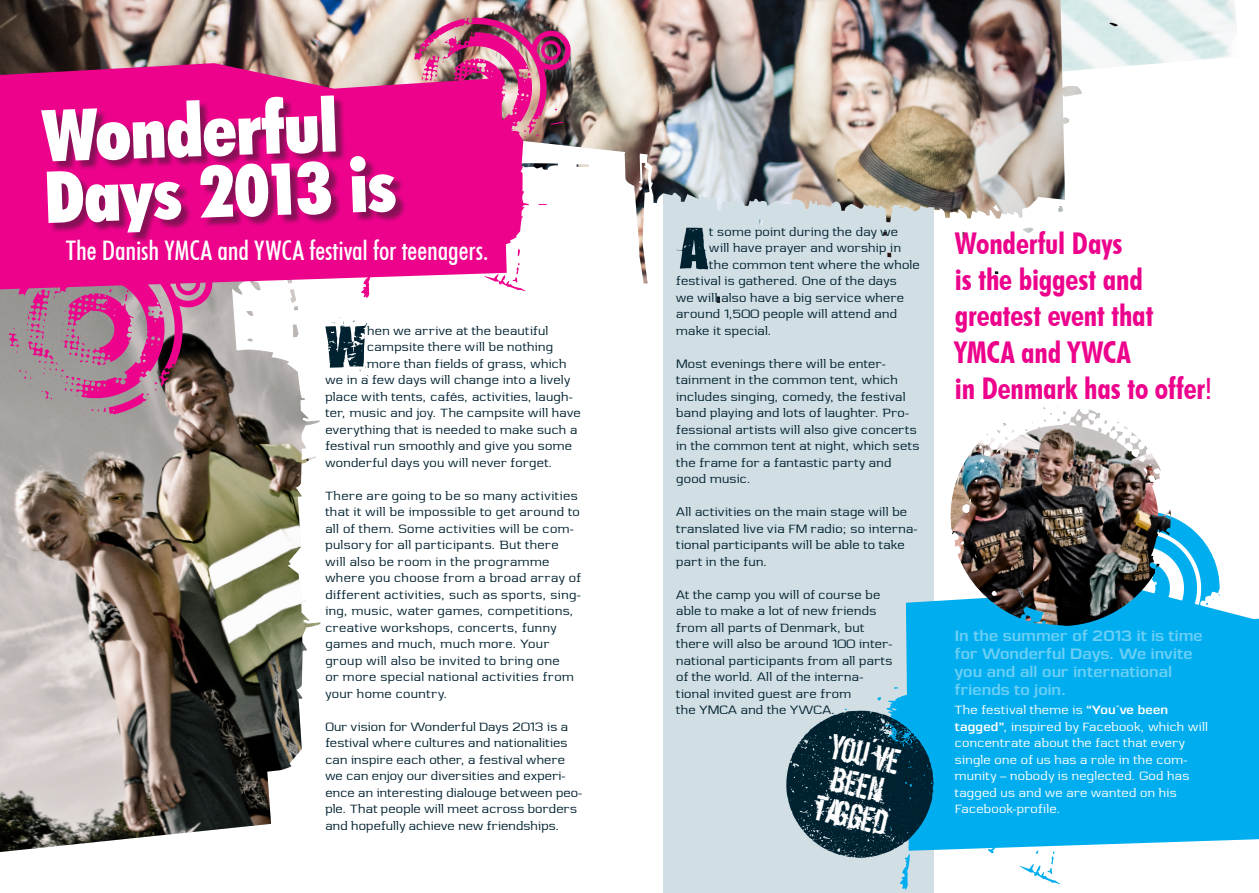
<style>
.page{position:relative;width:1259px;height:893px;background:#fff}
.page>*{position:absolute;margin:0;border:0;box-sizing:border-box;transform-origin:0 0}
.No_Spacing{font:900 condensed 72px/61.5px "Futura BT";color:#fff}
.No_Spacing-2{font:50.7px "trashedkaz";color:#00212f}
.Normal__Web{font:50.7px "trashedkaz";color:#00212f}
.t1{font:39px/31.5px "Dirty Ego";color:#fff}
.Normal__Web-2{font:700 condensed 30px/36px "Futura BT";letter-spacing:-.005em;color:#ed028c}
.No_Spacing-3{font:500 condensed 27px "Futura BT";letter-spacing:-.005em;color:#fff}
.Normal__Web-3{font:700 15px/18px "KFU Mog KFUK";letter-spacing:.005em;color:#6bcff6}
.Normal__Web-4{font:12px/16.5px "KFU Mog KFUK";letter-spacing:.025em;color:#00212f}
.No_Spacing-4{font:12px "KFU Mog KFUK";letter-spacing:.025em;color:#00212f}
.Normal__Web-5{font:12px/16.5px "KFU Mog KFUK";letter-spacing:.02em;color:#fff}
.s1{font-family:"KFU Mog KFUK";font-weight:400;font-stretch:normal}
.s2{font-weight:700}
</style>
<div class="page">
<div style="left:663px;top:106px;width:270px;height:787px;background:#d1dee4"></div>
<svg style="left:1171px;top:516px;width:49px;height:73px"></svg>
<img style="left:0;top:323px;width:321px;height:529px">
<img style="left:0;top:0;width:1117px;height:283px">
<svg style="left:9px;top:323px;width:205px;height:91px;background:#a27087"></svg>
<img style="left:406px;top:16px;width:166px;height:140px">
<svg style="left:0;top:63px;width:563px;height:260px;fill:#ed028c"></svg>
<svg style="left:845px;top:589px;width:414px;height:300px;fill:#00aeef"></svg>
<div style="left:43px;top:97px;width:363px;height:146px;background:#231f20;opacity:.5"></div>
<img style="left:949px;top:406px;width:222px;height:220px">
<svg style="left:786px;top:710px;width:148px;height:148px;background:#214d5f"></svg>
<p class="No_Spacing" style="left:41px;top:105px;width:353px;rotate:-2deg">Wonderful<br>Days 2013 is</p>
<p class="No_Spacing-3" style="left:66px;top:234px;width:424px">The Danish YMCA and YWCA festival for teenagers.</p>
<p class="No_Spacing-2" style="left:324px;top:315px;width:45px">W</p>
<p class="No_Spacing-4" style="left:367px;top:324px;width:183px">hen we arrive at the beautiful</p>
<p class="No_Spacing-4" style="left:367px;top:340px;width:187px">campsite there will be nothing</p>
<p class="No_Spacing-4" style="left:367px;top:357px;width:201px">more than fields of grass, which</p>
<p class="No_Spacing-4" style="left:325px;top:373px;width:246px">we in a few days will change into a lively</p>
<p class="No_Spacing-4" style="left:325px;top:390px;width:248px">place with tents, cafés, activities, laugh-</p>
<p class="No_Spacing-4" style="left:325px;top:406px;width:257px">ter, music and joy. The campsite will have</p>
<p class="No_Spacing-4" style="left:325px;top:423px;width:253px">everything that is needed to make such a</p>
<p class="No_Spacing-4" style="left:325px;top:439px;width:248px">festival run smoothly and give you some</p>
<p class="No_Spacing-4" style="left:325px;top:456px;width:229px">wonderful days you will never forget.</p>
<p class="Normal__Web-4" style="left:325px;top:487px;width:257px">There are going to be so many activities that it will be impossible to get around to all of them. Some activities will be com&shy;pulsory for all participants. But there will also be room in the programme where you choose from a broad array of different activities, such as sports, sing&shy;ing, music, water games, competitions, creative workshops, concerts, funny games and much, much more. Your group will also be invited to bring one<br>or more special national activities from your home country.</p>
<p class="Normal__Web-4" style="left:325px;top:718px;width:258px">Our vision for Wonderful Days 2013 is a festival where cultures and nationalities can inspire each other, a festival where we can enjoy our diversities and experi&shy;ence an interesting dialouge between peo&shy;ple. That people will meet across borders and hopefully achieve new friendships.</p>
<p class="Normal__Web" style="left:677px;top:216px;width:33px">A</p>
<p class="Normal__Web-4" style="left:709px;top:223px;width:190px">t some point during the day we</p>
<p class="Normal__Web-4" style="left:709px;top:240px;width:193px">will have prayer and worship in</p>
<p class="Normal__Web-4" style="left:709px;top:256px;width:212px">the common tent where the whole</p>
<p class="Normal__Web-4" style="left:676px;top:273px;width:222px">festival is gathered. One of the days</p>
<p class="Normal__Web-4" style="left:676px;top:289px;width:229px">we will also have a big service where</p>
<p class="Normal__Web-4" style="left:676px;top:306px;width:222px">around 1,500 people will attend and</p>
<p class="Normal__Web-4" style="left:676px;top:322px;width:97px">make it special.</p>
<p class="Normal__Web-4" style="left:676px;top:355px;width:244px">Most evenings there will be enter&shy;tainment in the common tent, which includes singing, comedy, the festival band playing and lots of laughter. Pro&shy;fessional artists will also give concerts in the common tent at night, which sets the frame for a fantastic party and good music.</p>
<p class="Normal__Web-4" style="left:676px;top:504px;width:242px">All activities on the main stage will be translated live via FM radio; so interna&shy;tional participants will be able to take part in the fun.</p>
<p class="Normal__Web-4" style="left:676px;top:586px;width:218px">At the camp you will of course be able to make a lot of new friends from all parts of Denmark, but there will also be around 100 inter&shy;national participants from all parts of the world. All of the interna&shy;tional invited guest are from<br>the YMCA and the YWCA.</p>
<h3 class="t1" style="left:832px;top:729px;width:76px;rotate:13deg">You´ve been tagged</h3>
<p class="Normal__Web-2" style="left:955px;top:225px;width:169px">Wonderful Days</p>
<p class="Normal__Web-2" style="left:955px;top:262px;width:200px">is the biggest and greatest event that</p>
<p class="Normal__Web-2" style="left:955px;top:334px;width:177px">YMCA and YWCA</p>
<p class="Normal__Web-2" style="left:955px;top:370px;width:259px">in Denmark has to offer<span class="s1">!</span></p>
<p class="Normal__Web-3" style="left:955px;top:626px;width:249px">In the summer of 2013 it is time for Wonderful Days. We invite you and all our international friends to join.</p>
<p class="Normal__Web-5" style="left:955px;top:702px;width:255px">The festival theme is <span class="s2">“You´ve been tagged”</span>, inspired by Facebook, which will concentrate about the fact that every single one of us has a role in the com&shy;munity – nobody is neglected. God has tagged us and we are wanted on his Facebook-profile.</p>
</div>
